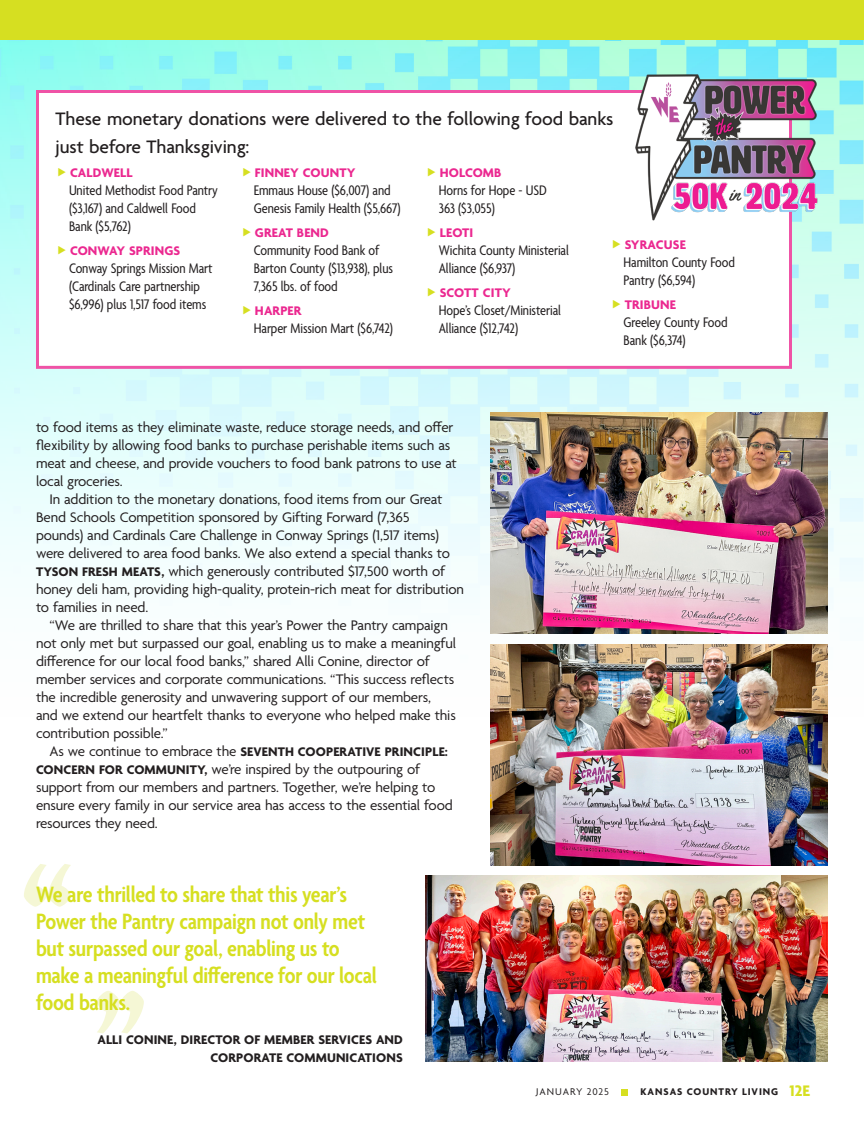
<style>
.page{position:relative;width:864px;height:1134px;background:#fff}
.page>*{position:absolute;margin:0;border:0;box-sizing:border-box;transform-origin:0 0}
.Co-op_Pullquote{font:600 condensed 24px/27px "Agenda";letter-spacing:-.01em;color:#d6df21}
.Co-op_Big_Intro{font:500 19.5px/28.5px "Agenda";letter-spacing:-.005em;color:#231f20}
.Co-op_Text__no_hyphens{font:15px/18px "Agenda";letter-spacing:-.01em;color:#231f20}
.t1{font:condensed 15px/18px "Agenda";letter-spacing:-.005em;color:#231f20}
.t2{font:700 13.5px "Agenda";letter-spacing:.01em;color:#eb2890}
.Co-op_Text_no_indent{font:700 13.5px/18px "Agenda";letter-spacing:.01em;color:#231f20;text-align:right}
.Co-op_Text__no_hyphens-2{font:700 13.5px "Agenda";letter-spacing:.01em;color:#231f20}
.t3{font:700 10.5px "Agenda";letter-spacing:.09em;color:#231f20}
.t4{font:10.5px "Agenda";letter-spacing:.09em;color:#231f20}
.s1{font-weight:700;font-size:13.5px}
.s2{font-weight:400;font-size:15px}
.s3{font-size:16.5px;color:#d6df21}
</style>
<div class="page">
<svg style="left:24px;top:864px;width:47px;height:43px"></svg>
<svg style="left:97px;top:991px;width:47px;height:42px"></svg>
<img style="left:0;top:40px;width:864px;height:563px">
<div style="left:38px;top:92px;width:752px;height:275px;background:#fff"></div>
<div style="left:36px;top:90px;width:756px;height:279px;border:3px solid #ef53a6"></div>
<img style="left:490px;top:413px;width:338px;height:221px">
<img style="left:490px;top:644px;width:338px;height:221px">
<img style="left:425px;top:876px;width:403px;height:186px">
<img style="left:623px;top:70px;width:208px;height:150px">
<div style="left:621px;top:1089px;width:7px;height:6px;background:#d6df21"></div>
<div style="left:0;top:0;width:864px;height:40px;background:#d6df21"></div>
<p class="Co-op_Big_Intro" style="left:56px;top:106px;width:560px">These monetary donations were delivered to the following food banks just before Thanksgiving:</p>
<p class="t2" style="left:70px;top:166px;width:64px">CALDWELL</p>
<p class="t1" style="left:69px;top:183px;width:150px">United Methodist Food Pantry ($3,167) and Caldwell Food<br>Bank ($5,762)</p>
<p class="t2" style="left:70px;top:244px;width:112px">CONWAY SPRINGS</p>
<p class="t1" style="left:69px;top:261px;width:145px">Conway Springs Mission Mart (Cardinals Care partnership $6,996) plus 1,517 food items</p>
<p class="t2" style="left:255px;top:166px;width:102px">FINNEY COUNTY</p>
<p class="t1" style="left:254px;top:183px;width:148px">Emmaus House ($6,007) and<br>Genesis Family Health ($5,667)</p>
<p class="t2" style="left:255px;top:226px;width:75px">GREAT BEND</p>
<p class="t1" style="left:254px;top:243px;width:141px">Community Food Bank of<br>Barton County ($13,938), plus<br>7,365 lbs. of food</p>
<p class="t2" style="left:255px;top:304px;width:48px">HARPER</p>
<p class="t1" style="left:254px;top:321px;width:141px">Harper Mission Mart ($6,742)</p>
<p class="t2" style="left:440px;top:166px;width:63px">HOLCOMB</p>
<p class="t1" style="left:439px;top:183px;width:110px">Horns for Hope - USD<br>363 ($3,055)</p>
<p class="t2" style="left:440px;top:226px;width:35px">LEOTI</p>
<p class="t1" style="left:439px;top:243px;width:132px">Wichita County Ministerial<br>Alliance ($6,937)</p>
<p class="t2" style="left:440px;top:286px;width:72px">SCOTT CITY</p>
<p class="t1" style="left:439px;top:303px;width:124px">Hope’s Closet/Ministerial<br>Alliance ($12,742)</p>
<p class="t2" style="left:625px;top:238px;width:63px">SYRACUSE</p>
<p class="t1" style="left:624px;top:255px;width:113px">Hamilton County Food<br>Pantry ($6,594)</p>
<p class="t2" style="left:625px;top:298px;width:53px">TRIBUNE</p>
<p class="t1" style="left:624px;top:315px;width:106px">Greeley County Food<br>Bank ($6,374)</p>
<p class="Co-op_Text__no_hyphens" style="left:36px;top:419px;width:422px">to food items as they eliminate waste, reduce storage needs, and offer flexibility by allowing food banks to purchase perishable items such as meat and cheese, and provide vouchers to food bank patrons to use at local groceries.</p>
<p class="Co-op_Text__no_hyphens" style="left:36px;top:491px;width:430px;text-indent:14px">In addition to the monetary donations, food items from our Great Bend Schools Competition sponsored by Gifting Forward (7,365<br>pounds) and Cardinals Care Challenge in Conway Springs (1,517 items) were delivered to area food banks. We also extend a special thanks to <span class="s1">TYSON FRESH MEATS,</span> which generously contributed $17,500 worth of honey deli ham, providing high-quality, protein-rich meat for distribution to families in need.</p>
<p class="Co-op_Text__no_hyphens" style="left:36px;top:617px;width:422px;text-indent:14px">“We are thrilled to share that this year’s Power the Pantry campaign not only met but surpassed our goal, enabling us to make a meaningful difference for our local food banks,” shared Alli Conine, director of member services and corporate communications. “This success reflects the incredible generosity and unwavering support of our members, and we extend our heartfelt thanks to everyone who helped make this contribution possible.”</p>
<p class="Co-op_Text__no_hyphens-2" style="left:50px;top:744px;width:400px"><span class="s2">As we continue to embrace the</span> SEVENTH COOPERATIVE PRINCIPLE:</p>
<p class="Co-op_Text__no_hyphens" style="left:36px;top:761px;width:418px"><span class="s1">CONCERN FOR COMMUNITY,</span> we’re inspired by the outpouring of support from our members and partners. Together, we’re helping to ensure every family in our service area has access to the essential food resources they need.</p>
<p class="Co-op_Pullquote" style="left:36px;top:882px;width:342px">We are thrilled to share that this year’s Power the Pantry campaign not only met but surpassed our goal, enabling us to make a meaningful difference for our local food banks.</p>
<p class="Co-op_Text_no_indent" style="left:97px;top:1032px;width:307px">ALLI CONINE, DIRECTOR OF MEMBER SERVICES AND<br>CORPORATE COMMUNICATIONS</p>
<p class="t4" style="left:536px;top:1086px;width:74px">JANUARY 2025</p>
<p class="t3" style="left:641px;top:1086px;width:171px">KANSAS COUNTRY LIVING <span class="s3">12E</span></p>
</div>
